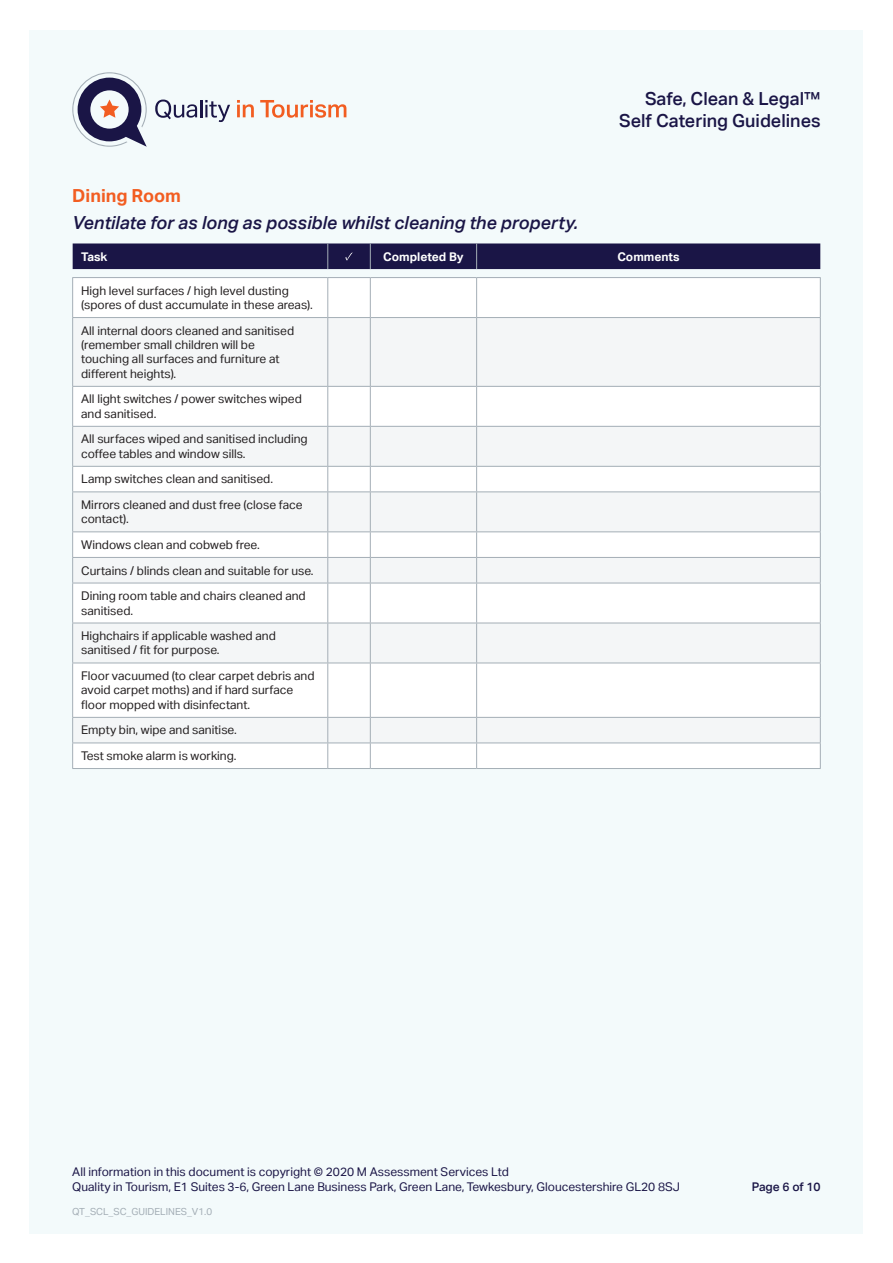
<style>
.page{position:relative;width:893px;height:1263px;background:#fff}
.page>*{position:absolute;margin:0;border:0;box-sizing:border-box;transform-origin:0 0}
.t1{font:italic 500 18px "Aktiv Grotesk";color:#1a1546}
.t2{font:500 18px/21.6px "Aktiv Grotesk";color:#1a1546;text-align:right}
.t3{font:700 18px "Aktiv Grotesk";color:#f25d21}
.t4{font:12px/14.4px "Aktiv Grotesk";color:#231f20}
.t5{font:12px/14.4px "Aktiv Grotesk";color:#1a1546}
.t6{font:700 12px "Aktiv Grotesk";color:#fff}
.t7{font:500 12px "Aktiv Grotesk";color:#1a1546}
.t8{font:9.75px "Aktiv Grotesk";color:#a4aeb6}
</style>
<div class="page">
<div style="left:30px;top:30px;width:833px;height:1203px;background:#f3fafb"></div>
<svg style="left:72px;top:72px;width:75px;height:75px"></svg>
<svg style="left:155px;top:100px;width:75px;height:22px"></svg>
<svg style="left:237px;top:100px;width:17px;height:17px"></svg>
<svg style="left:260px;top:100px;width:86px;height:18px"></svg>
<div style="left:73px;top:278px;width:747px;height:490px;background:#fff"></div>
<svg style="left:73px;top:318px;width:747px;height:424px"></svg>
<hr style="left:370px;top:278px;width:1px;height:39px;background:#a4aeb6">
<hr style="left:476px;top:278px;width:1px;height:39px;background:#a4aeb6">
<hr style="left:820px;top:278px;width:1px;height:39px;background:#a4aeb6">
<hr style="left:72px;top:317px;width:256px;height:1px;background:#a4aeb6">
<hr style="left:328px;top:317px;width:42px;height:1px;background:#a4aeb6">
<hr style="left:370px;top:317px;width:107px;height:1px;background:#a4aeb6">
<hr style="left:370px;top:318px;width:1px;height:68px;background:#a4aeb6">
<hr style="left:477px;top:317px;width:344px;height:1px;background:#a4aeb6">
<hr style="left:476px;top:318px;width:1px;height:68px;background:#a4aeb6">
<hr style="left:820px;top:318px;width:1px;height:68px;background:#a4aeb6">
<hr style="left:72px;top:386px;width:256px;height:1px;background:#a4aeb6">
<hr style="left:328px;top:386px;width:42px;height:1px;background:#a4aeb6">
<hr style="left:370px;top:386px;width:107px;height:1px;background:#a4aeb6">
<hr style="left:370px;top:387px;width:1px;height:39px;background:#a4aeb6">
<hr style="left:477px;top:386px;width:344px;height:1px;background:#a4aeb6">
<hr style="left:476px;top:387px;width:1px;height:39px;background:#a4aeb6">
<hr style="left:820px;top:387px;width:1px;height:39px;background:#a4aeb6">
<hr style="left:72px;top:426px;width:256px;height:1px;background:#a4aeb6">
<hr style="left:328px;top:426px;width:42px;height:1px;background:#a4aeb6">
<hr style="left:370px;top:426px;width:107px;height:1px;background:#a4aeb6">
<hr style="left:370px;top:427px;width:1px;height:39px;background:#a4aeb6">
<hr style="left:477px;top:426px;width:344px;height:1px;background:#a4aeb6">
<hr style="left:476px;top:427px;width:1px;height:39px;background:#a4aeb6">
<hr style="left:820px;top:427px;width:1px;height:39px;background:#a4aeb6">
<hr style="left:72px;top:466px;width:256px;height:1px;background:#a4aeb6">
<hr style="left:328px;top:466px;width:42px;height:1px;background:#a4aeb6">
<hr style="left:370px;top:466px;width:107px;height:1px;background:#a4aeb6">
<svg style="left:370px;top:467px;width:1px;height:24px"></svg>
<hr style="left:477px;top:466px;width:344px;height:1px;background:#a4aeb6">
<svg style="left:476px;top:467px;width:1px;height:24px"></svg>
<svg style="left:820px;top:467px;width:1px;height:24px"></svg>
<hr style="left:72px;top:491px;width:256px;height:1px;background:#a4aeb6">
<hr style="left:328px;top:491px;width:42px;height:1px;background:#a4aeb6">
<hr style="left:370px;top:491px;width:107px;height:1px;background:#a4aeb6">
<hr style="left:370px;top:492px;width:1px;height:39px;background:#a4aeb6">
<hr style="left:477px;top:491px;width:344px;height:1px;background:#a4aeb6">
<hr style="left:476px;top:492px;width:1px;height:39px;background:#a4aeb6">
<hr style="left:820px;top:492px;width:1px;height:39px;background:#a4aeb6">
<hr style="left:72px;top:531px;width:256px;height:1px;background:#a4aeb6">
<hr style="left:328px;top:531px;width:42px;height:1px;background:#a4aeb6">
<hr style="left:370px;top:531px;width:107px;height:1px;background:#a4aeb6">
<hr style="left:477px;top:531px;width:344px;height:1px;background:#a4aeb6">
<hr style="left:72px;top:557px;width:256px;height:1px;background:#a4aeb6">
<hr style="left:328px;top:557px;width:42px;height:1px;background:#a4aeb6">
<hr style="left:370px;top:557px;width:107px;height:1px;background:#a4aeb6">
<svg style="left:370px;top:532px;width:1px;height:51px"></svg>
<hr style="left:477px;top:557px;width:344px;height:1px;background:#a4aeb6">
<svg style="left:476px;top:532px;width:1px;height:51px"></svg>
<svg style="left:820px;top:532px;width:1px;height:51px"></svg>
<hr style="left:72px;top:583px;width:256px;height:1px;background:#a4aeb6">
<hr style="left:328px;top:583px;width:42px;height:1px;background:#a4aeb6">
<hr style="left:370px;top:583px;width:107px;height:1px;background:#a4aeb6">
<hr style="left:370px;top:583px;width:1px;height:40px;background:#a4aeb6">
<hr style="left:477px;top:583px;width:344px;height:1px;background:#a4aeb6">
<hr style="left:476px;top:583px;width:1px;height:40px;background:#a4aeb6">
<hr style="left:820px;top:583px;width:1px;height:40px;background:#a4aeb6">
<hr style="left:72px;top:623px;width:256px;height:1px;background:#a4aeb6">
<hr style="left:328px;top:623px;width:42px;height:1px;background:#a4aeb6">
<hr style="left:370px;top:623px;width:107px;height:1px;background:#a4aeb6">
<hr style="left:370px;top:623px;width:1px;height:40px;background:#a4aeb6">
<hr style="left:477px;top:623px;width:344px;height:1px;background:#a4aeb6">
<hr style="left:476px;top:623px;width:1px;height:40px;background:#a4aeb6">
<hr style="left:820px;top:623px;width:1px;height:40px;background:#a4aeb6">
<hr style="left:72px;top:663px;width:256px;height:1px;background:#a4aeb6">
<hr style="left:328px;top:663px;width:42px;height:1px;background:#a4aeb6">
<hr style="left:370px;top:663px;width:107px;height:1px;background:#a4aeb6">
<hr style="left:370px;top:663px;width:1px;height:54px;background:#a4aeb6">
<hr style="left:477px;top:663px;width:344px;height:1px;background:#a4aeb6">
<hr style="left:476px;top:663px;width:1px;height:54px;background:#a4aeb6">
<hr style="left:820px;top:663px;width:1px;height:54px;background:#a4aeb6">
<hr style="left:72px;top:717px;width:256px;height:1px;background:#a4aeb6">
<hr style="left:328px;top:717px;width:42px;height:1px;background:#a4aeb6">
<hr style="left:370px;top:717px;width:107px;height:1px;background:#a4aeb6">
<hr style="left:477px;top:717px;width:344px;height:1px;background:#a4aeb6">
<hr style="left:72px;top:742px;width:256px;height:1px;background:#a4aeb6">
<hr style="left:328px;top:742px;width:42px;height:1px;background:#a4aeb6">
<hr style="left:370px;top:742px;width:107px;height:1px;background:#a4aeb6">
<svg style="left:370px;top:718px;width:1px;height:50px"></svg>
<hr style="left:477px;top:742px;width:344px;height:1px;background:#a4aeb6">
<svg style="left:476px;top:718px;width:1px;height:50px"></svg>
<svg style="left:820px;top:718px;width:1px;height:50px"></svg>
<hr style="left:72px;top:768px;width:256px;height:1px;background:#a4aeb6">
<hr style="left:328px;top:768px;width:42px;height:1px;background:#a4aeb6">
<hr style="left:370px;top:768px;width:107px;height:1px;background:#a4aeb6">
<hr style="left:477px;top:768px;width:344px;height:1px;background:#a4aeb6">
<hr style="left:328px;top:277px;width:42px;height:1px;background:#a4aeb6">
<hr style="left:370px;top:277px;width:107px;height:1px;background:#a4aeb6">
<hr style="left:477px;top:277px;width:344px;height:1px;background:#a4aeb6">
<hr style="left:72px;top:277px;width:256px;height:1px;background:#a4aeb6">
<hr style="left:72px;top:278px;width:1px;height:39px;background:#a4aeb6">
<hr style="left:327px;top:278px;width:1px;height:39px;background:#a4aeb6">
<hr style="left:72px;top:318px;width:1px;height:68px;background:#a4aeb6">
<hr style="left:327px;top:318px;width:1px;height:68px;background:#a4aeb6">
<hr style="left:72px;top:387px;width:1px;height:39px;background:#a4aeb6">
<hr style="left:327px;top:387px;width:1px;height:39px;background:#a4aeb6">
<hr style="left:72px;top:427px;width:1px;height:39px;background:#a4aeb6">
<hr style="left:327px;top:427px;width:1px;height:39px;background:#a4aeb6">
<svg style="left:72px;top:467px;width:1px;height:24px"></svg>
<svg style="left:327px;top:467px;width:1px;height:24px"></svg>
<hr style="left:72px;top:492px;width:1px;height:39px;background:#a4aeb6">
<hr style="left:327px;top:492px;width:1px;height:39px;background:#a4aeb6">
<svg style="left:72px;top:532px;width:1px;height:51px"></svg>
<svg style="left:327px;top:532px;width:1px;height:51px"></svg>
<hr style="left:72px;top:583px;width:1px;height:40px;background:#a4aeb6">
<hr style="left:327px;top:583px;width:1px;height:40px;background:#a4aeb6">
<hr style="left:72px;top:623px;width:1px;height:40px;background:#a4aeb6">
<hr style="left:327px;top:623px;width:1px;height:40px;background:#a4aeb6">
<hr style="left:72px;top:663px;width:1px;height:54px;background:#a4aeb6">
<hr style="left:327px;top:663px;width:1px;height:54px;background:#a4aeb6">
<svg style="left:72px;top:718px;width:1px;height:50px"></svg>
<svg style="left:327px;top:718px;width:1px;height:50px"></svg>
<div style="left:73px;top:243px;width:747px;height:26px;background:#1a1546"></div>
<h1 class="t2" style="left:619px;top:88px;width:203px">Safe, Clean &amp; Legal™<br>Self Catering Guidelines</h1>
<p class="t3" style="left:72px;top:185px;width:110px">Dining Room</p>
<p class="t1" style="left:72px;top:212px;width:507px">Ventilate for as long as possible whilst cleaning the property.</p>
<p class="t6" style="left:81px;top:249px;width:28px">Task</p>
<p class="t6" style="left:383px;top:249px;width:82px">Completed By</p>
<p class="t6" style="left:617px;top:249px;width:64px">Comments</p>
<p class="t4" style="left:81px;top:283px;width:233px">High level surfaces / high level dusting (spores of dust accumulate in these areas).</p>
<p class="t4" style="left:81px;top:323px;width:215px">All internal doors cleaned and sanitised (remember small children will be touching all surfaces and furniture at different heights).</p>
<p class="t4" style="left:81px;top:392px;width:222px">All light switches / power switches wiped and sanitised.</p>
<p class="t4" style="left:81px;top:432px;width:228px">All surfaces wiped and sanitised including coffee tables and window sills.</p>
<p class="t4" style="left:81px;top:472px;width:193px">Lamp switches clean and sanitised.</p>
<p class="t4" style="left:81px;top:497px;width:223px">Mirrors cleaned and dust free (close face contact).</p>
<p class="t4" style="left:81px;top:537px;width:180px">Windows clean and cobweb free.</p>
<p class="t4" style="left:81px;top:563px;width:234px">Curtains / blinds clean and suitable for use.</p>
<p class="t4" style="left:81px;top:588px;width:226px">Dining room table and chairs cleaned and sanitised.</p>
<p class="t4" style="left:81px;top:628px;width:196px">Highchairs if applicable washed and sanitised / fit for purpose.</p>
<p class="t4" style="left:81px;top:668px;width:235px">Floor vacuumed (to clear carpet debris and avoid carpet moths) and if hard surface floor mopped with disinfectant.</p>
<p class="t4" style="left:81px;top:723px;width:157px">Empty bin, wipe and sanitise.</p>
<p class="t4" style="left:81px;top:748px;width:157px">Test smoke alarm is working.</p>
<p class="t5" style="left:72px;top:1165px;width:609px">All information in this document is copyright © 2020 M Assessment Services Ltd<br>Quality in Tourism, E1 Suites 3-6, Green Lane Business Park, Green Lane, Tewkesbury, Gloucestershire GL20 8SJ</p>
<p class="t8" style="left:72px;top:1206px;width:141px">QT_SCL_SC_GUIDELINES_V1.0</p>
<p class="t7" style="left:752px;top:1179px;width:70px">Page 6 of 10</p>
</div>
